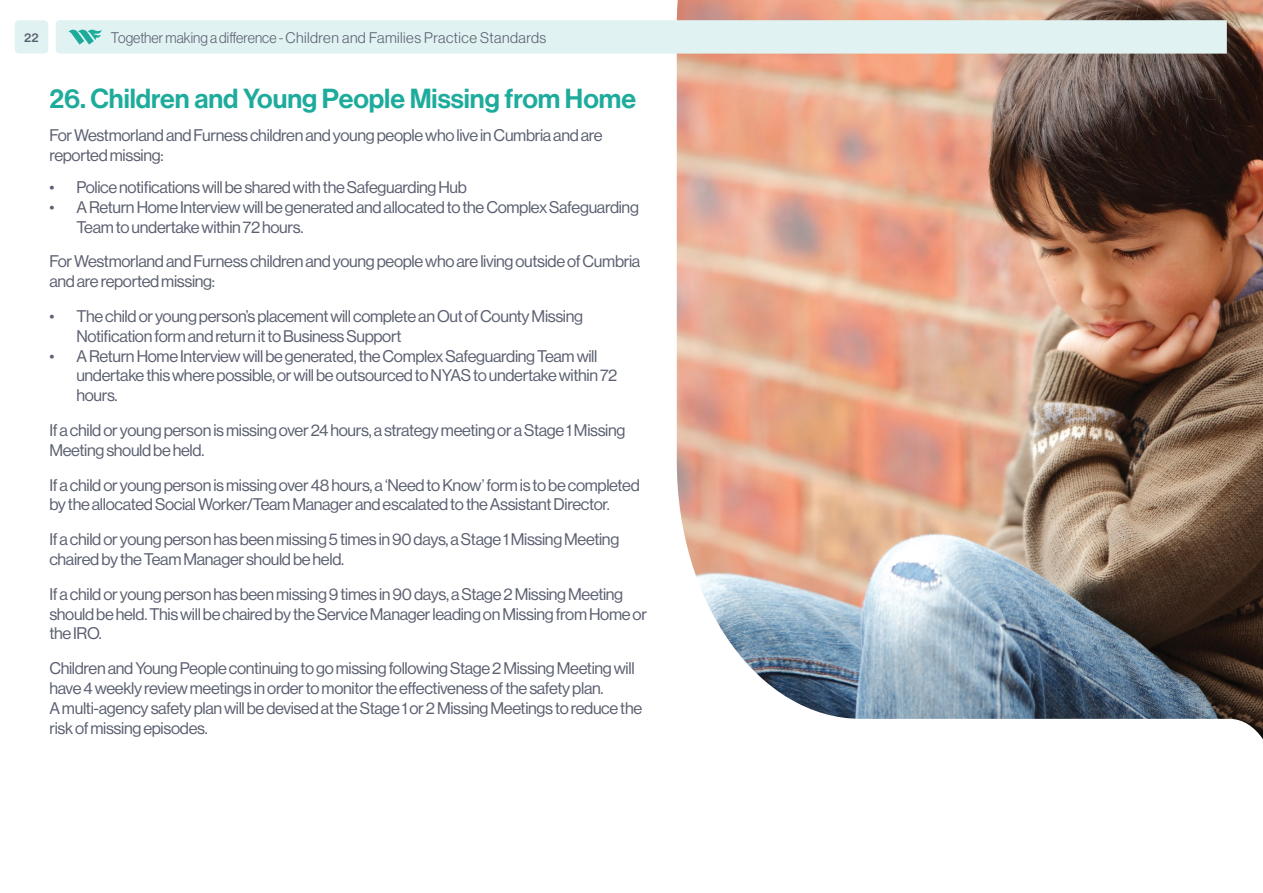
<style>
.page{position:relative;width:1263px;height:893px;background:#fff}
.page>*{position:absolute;margin:0;border:0;box-sizing:border-box;transform-origin:0 0}
.t1{font:27px "N Haas Grotesk DS Pro 65 Md";color:#1dac9c}
.t2{font:16.5px/19.8px "N Haas Grotesk DS Pro 55 Rg";letter-spacing:-.02em;color:#5b6071}
.t3{font:15px "N Haas Grotesk DS Pro 45 Lt";letter-spacing:.025em;color:#5b6071;scale:.95 1}
.t4{font:12px "N Haas Grotesk TX Pro 65 Md";color:#5b6071}
</style>
<div class="page">
<div style="left:15px;top:20px;width:33px;height:33px;background:#e0f2f1;border-radius:4px"></div>
<img style="left:677px;top:0;width:586px;height:739px">
<div style="left:56px;top:20px;width:1171px;height:34px;background:#e0f2f1"></div>
<p class="t4" style="left:24px;top:30px;width:16px">22</p>
<p class="t3" style="left:111px;top:29px;width:460px">Together making a difference - Children and Families Practice Standards</p>
<p class="t1" style="left:49px;top:83px;width:588px">26. Children and Young People Missing from Home</p>
<p class="t2" style="left:49px;top:126px;width:555px">For Westmorland and Furness children and young people who live in Cumbria and are reported missing:</p>
<p class="t2" style="left:49px;top:177px;width:419px">• Police notifications will be shared with the Safeguarding Hub</p>
<p class="t2" style="left:76px;top:197px;width:564px;text-indent:-27px">• A Return Home Interview will be generated and allocated to the Complex Safeguarding<br>Team to undertake within 72 hours.</p>
<p class="t2" style="left:49px;top:252px;width:592px">For Westmorland and Furness children and young people who are living outside of Cumbria and are reported missing:</p>
<p class="t2" style="left:76px;top:306px;width:508px;text-indent:-27px">• The child or young person’s placement will complete an Out of County Missing<br>Notification form and return it to Business Support</p>
<p class="t2" style="left:76px;top:346px;width:542px;text-indent:-27px">• A Return Home Interview will be generated, the Complex Safeguarding Team will undertake this where possible, or will be outsourced to NYAS to undertake within 72 hours.</p>
<p class="t2" style="left:49px;top:420px;width:578px">If a child or young person is missing over 24 hours, a strategy meeting or a Stage 1 Missing<br>Meeting should be held.</p>
<p class="t2" style="left:49px;top:475px;width:592px">If a child or young person is missing over 48 hours, a ‘Need to Know’ form is to be completed by the allocated Social Worker/Team Manager and escalated to the Assistant Director.</p>
<p class="t2" style="left:49px;top:530px;width:571px">If a child or young person has been missing 5 times in 90 days, a Stage 1 Missing Meeting chaired by the Team Manager should be held.</p>
<p class="t2" style="left:49px;top:584px;width:599px">If a child or young person has been missing 9 times in 90 days, a Stage 2 Missing Meeting should be held. This will be chaired by the Service Manager leading on Missing from Home or the IRO.</p>
<p class="t2" style="left:49px;top:659px;width:587px">Children and Young People continuing to go missing following Stage 2 Missing Meeting will have 4 weekly review meetings in order to monitor the effectiveness of the safety plan.</p>
<p class="t2" style="left:49px;top:698px;width:594px">A multi-agency safety plan will be devised at the Stage 1 or 2 Missing Meetings to reduce the risk of missing episodes.</p>
</div>
